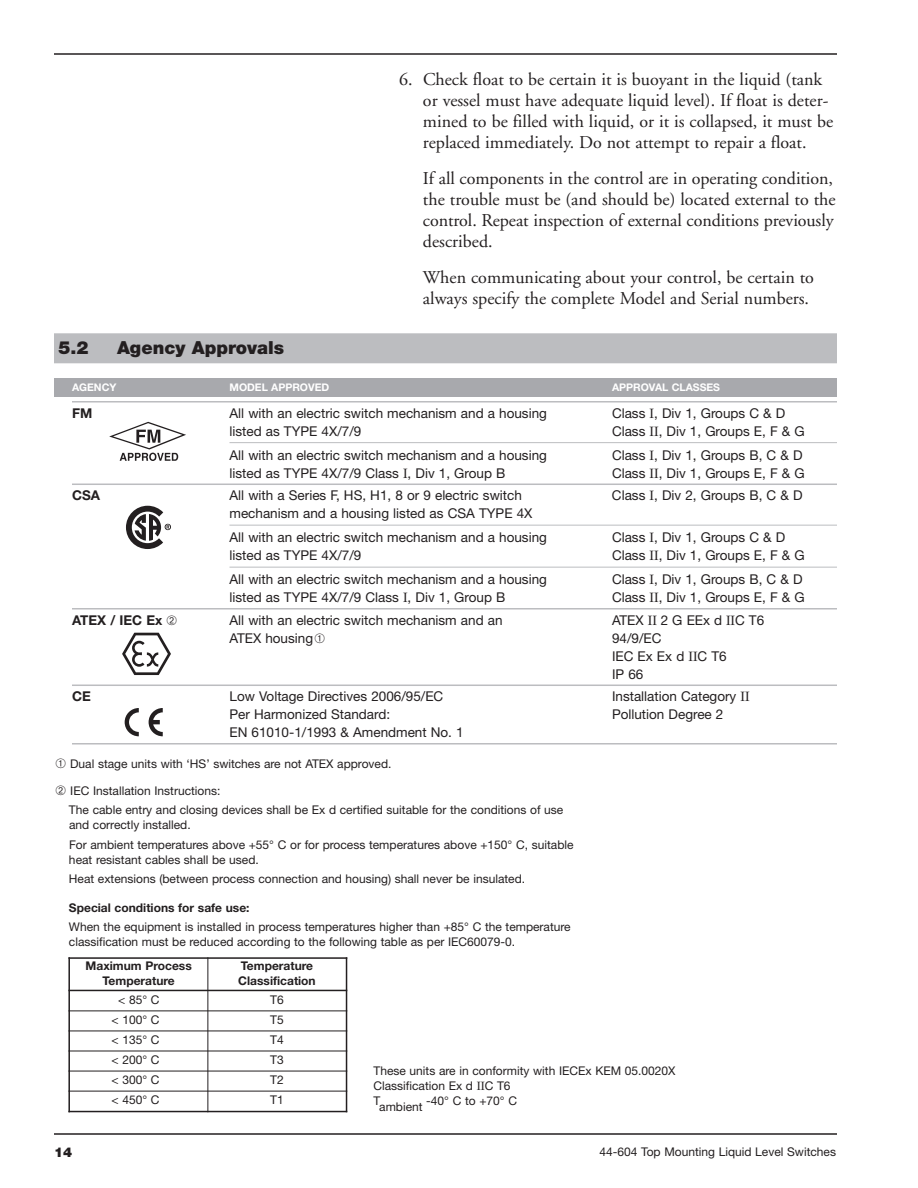
<style>
.page{position:relative;width:918px;height:1188px;background:#fff}
.page>*{position:absolute;margin:0;border:0;box-sizing:border-box;transform-origin:0 0}
.t1{font:18px/21px "Adobe Garamond";color:#231f20}
.t2{font:900 18px "Helvetica Neue";color:#231f20}
.t3{font:13.5px/18px "Helvetica Neue";color:#231f20}
.t4{font:700 13.5px "Helvetica Neue";color:#231f20}
.t5{font:900 13.5px "Helvetica Neue";color:#231f20}
.t6{font:12px/19.5px "Helvetica Neue";color:#231f20}
.t7{font:700 12px/14.4px "Helvetica Neue";color:#231f20;text-align:center}
.t8{font:700 10.5px "Helvetica Neue";color:#fff}
.s1{font-family:"Palatino"}
</style>
<div class="page">
<hr style="left:54px;top:53px;width:783px;height:2px;background:#231f20">
<hr style="left:54px;top:1133px;width:783px;height:2px;background:#231f20">
<div style="left:54px;top:333px;width:783px;height:30px;background:#bcbdc0"></div>
<div style="left:54px;top:378px;width:783px;height:19px;background:#a8a9ad"></div>
<hr style="left:72px;top:401px;width:765px;height:2px;background:#bcbdc0">
<hr style="left:230px;top:442px;width:607px;height:1px;background:#bcbdc0">
<hr style="left:72px;top:484px;width:765px;height:1px;background:#bcbdc0">
<hr style="left:230px;top:525px;width:607px;height:1px;background:#bcbdc0">
<hr style="left:230px;top:567px;width:607px;height:1px;background:#bcbdc0">
<hr style="left:72px;top:608px;width:765px;height:2px;background:#bcbdc0">
<hr style="left:72px;top:685px;width:765px;height:1px;background:#bcbdc0">
<hr style="left:72px;top:743px;width:765px;height:2px;background:#bcbdc0">
<svg style="left:109px;top:422px;width:77px;height:39px"></svg>
<svg style="left:126px;top:506px;width:45px;height:43px"></svg>
<svg style="left:122px;top:633px;width:49px;height:42px"></svg>
<svg style="left:125px;top:708px;width:14px;height:28px"></svg>
<svg style="left:149px;top:708px;width:14px;height:28px"></svg>
<hr style="left:68px;top:957px;width:2px;height:155px;background:#231f20">
<hr style="left:208px;top:957px;width:1px;height:155px;background:#231f20">
<hr style="left:346px;top:957px;width:1px;height:155px;background:#231f20">
<hr style="left:68px;top:957px;width:279px;height:2px;background:#231f20">
<hr style="left:68px;top:990px;width:279px;height:1px;background:#231f20">
<hr style="left:68px;top:1011px;width:279px;height:1px;background:#231f20">
<hr style="left:68px;top:1031px;width:279px;height:1px;background:#231f20">
<hr style="left:68px;top:1051px;width:279px;height:1px;background:#231f20">
<hr style="left:68px;top:1071px;width:279px;height:1px;background:#231f20">
<hr style="left:68px;top:1091px;width:279px;height:1px;background:#231f20">
<hr style="left:68px;top:1111px;width:279px;height:1px;background:#231f20">
<h1 class="t2" style="left:58px;top:341px;width:32px">5.2</h1>
<h1 class="t2" style="left:117px;top:341px;width:169px">Agency Approvals</h1>
<h1 class="t1" style="left:423px;top:70px;width:412px;text-indent:-24px">6. Check float to be certain it is buoyant in the liquid (tank or vessel must have adequate liquid level). If float is deter&shy;mined to be filled with liquid, or it is collapsed, it must be replaced immediately. Do not attempt to repair a float.</h1>
<h1 class="t1" style="left:423px;top:169px;width:414px">If all components in the control are in operating condition, the trouble must be (and should be) located external to the control. Repeat inspection of external conditions previously described.</h1>
<h1 class="t1" style="left:423px;top:268px;width:393px">When communicating about your control, be certain to always specify the complete Model and Serial numbers.</h1>
<p class="t8" style="left:72px;top:383px;width:46px">AGENCY</p>
<p class="t8" style="left:230px;top:383px;width:101px">MODEL APPROVED</p>
<p class="t8" style="left:612px;top:383px;width:110px">APPROVAL CLASSES</p>
<p class="t4" style="left:72px;top:408px;width:22px">FM</p>
<p class="t3" style="left:230px;top:405px;width:319px">All with an electric switch mechanism and a housing</p>
<p class="t3" style="left:612px;top:405px;width:175px">Class <span class="s1">I</span>, Div 1, Groups C &amp; D</p>
<p class="t3" style="left:230px;top:423px;width:133px">listed as TYPE 4X/7/9</p>
<p class="t3" style="left:612px;top:423px;width:194px">Class <span class="s1">II</span>, Div 1, Groups E, F &amp; G</p>
<p class="t3" style="left:230px;top:447px;width:319px">All with an electric switch mechanism and a housing</p>
<p class="t3" style="left:612px;top:447px;width:192px">Class <span class="s1">I</span>, Div 1, Groups B, C &amp; D</p>
<p class="t3" style="left:230px;top:465px;width:277px">listed as TYPE 4X/7/9 Class <span class="s1">I</span>, Div 1, Group B</p>
<p class="t3" style="left:612px;top:465px;width:194px">Class <span class="s1">II</span>, Div 1, Groups E, F &amp; G</p>
<p class="t4" style="left:72px;top:490px;width:30px">CSA</p>
<p class="t3" style="left:230px;top:488px;width:294px">All with a Series F, HS, H1, 8 or 9 electric switch</p>
<p class="t3" style="left:612px;top:488px;width:192px">Class <span class="s1">I</span>, Div 2, Groups B, C &amp; D</p>
<p class="t3" style="left:230px;top:503px;width:319px;line-height:24px">mechanism and a housing listed as CSA TYPE 4X<br>All with an electric switch mechanism and a housing</p>
<p class="t3" style="left:612px;top:530px;width:175px">Class <span class="s1">I</span>, Div 1, Groups C &amp; D</p>
<p class="t3" style="left:230px;top:548px;width:133px">listed as TYPE 4X/7/9</p>
<p class="t3" style="left:612px;top:548px;width:194px">Class <span class="s1">II</span>, Div 1, Groups E, F &amp; G</p>
<p class="t3" style="left:230px;top:572px;width:319px">All with an electric switch mechanism and a housing</p>
<p class="t3" style="left:612px;top:572px;width:192px">Class <span class="s1">I</span>, Div 1, Groups B, C &amp; D</p>
<p class="t3" style="left:230px;top:590px;width:277px">listed as TYPE 4X/7/9 Class <span class="s1">I</span>, Div 1, Group B</p>
<p class="t3" style="left:612px;top:590px;width:194px">Class <span class="s1">II</span>, Div 1, Groups E, F &amp; G</p>
<p class="t4" style="left:72px;top:615px;width:107px">ATEX / IEC Ex ➁</p>
<p class="t3" style="left:230px;top:612px;width:275px">All with an electric switch mechanism and an</p>
<p class="t3" style="left:612px;top:612px;width:154px">ATEX <span class="s1">II</span> 2 G EEx d <span class="s1">II</span>C T6</p>
<p class="t3" style="left:230px;top:630px;width:97px">ATEX housing➀</p>
<p class="t3" style="left:612px;top:630px;width:116px">94/9/EC<br>IEC Ex Ex d <span class="s1">II</span>C T6<br>IP 66</p>
<p class="t4" style="left:72px;top:691px;width:20px">CE</p>
<p class="t3" style="left:230px;top:689px;width:215px">Low Voltage Directives 2006/95/EC</p>
<p class="t3" style="left:612px;top:689px;width:139px">Installation Category <span class="s1">II</span></p>
<p class="t3" style="left:230px;top:707px;width:162px">Per Harmonized Standard:</p>
<p class="t3" style="left:612px;top:707px;width:113px">Pollution Degree 2</p>
<p class="t3" style="left:230px;top:725px;width:236px">EN 61010-1/1993 &amp; Amendment No. 1</p>
<p class="t6" style="left:56px;top:755px;width:338px">➀ Dual stage units with ‘HS’ switches are not ATEX approved.</p>
<p class="t6" style="left:69px;top:782px;width:496px;text-indent:-13px">➁ IEC Installation Instructions:<br>The cable entry and closing devices shall be Ex d certified suitable for the conditions of use</p>
<p class="t6" style="left:69px;top:816px;width:506px">and correctly installed.<br>For ambient temperatures above +55° C or for process temperatures above +150° C, suitable</p>
<p class="t6" style="left:69px;top:851px;width:458px">heat resistant cables shall be used.<br>Heat extensions (between process connection and housing) shall never be insulated.</p>
<p class="t7" style="left:69px;top:901px;width:182px">Special conditions for safe use:</p>
<p class="t6" style="left:69px;top:921px;width:503px;line-height:15px">When the equipment is installed in process temperatures higher than +85° C the temperature classification must be reduced according to the following table as per IEC60079-0.</p>
<p class="t7" style="left:86px;top:960px;width:108px">Maximum Process<br>Temperature</p>
<p class="t7" style="left:238px;top:960px;width:79px;text-align:left">Temperature<br>Classification</p>
<p class="t6" style="left:118px;top:991px;width:43px">&lt; 85° C</p>
<p class="t6" style="left:270px;top:991px;width:15px">T6</p>
<p class="t6" style="left:111px;top:1011px;width:50px">&lt; 100° C</p>
<p class="t6" style="left:270px;top:1011px;width:15px">T5</p>
<p class="t6" style="left:111px;top:1031px;width:50px">&lt; 135° C</p>
<p class="t6" style="left:270px;top:1031px;width:15px">T4</p>
<p class="t6" style="left:111px;top:1051px;width:50px">&lt; 200° C</p>
<p class="t6" style="left:270px;top:1051px;width:15px">T3</p>
<p class="t6" style="left:111px;top:1071px;width:50px">&lt; 300° C</p>
<p class="t6" style="left:270px;top:1071px;width:15px">T2</p>
<p class="t6" style="left:111px;top:1091px;width:50px">&lt; 450° C</p>
<p class="t6" style="left:270px;top:1091px;width:15px">T1</p>
<p class="t6" style="left:373px;top:1065px;width:304px;line-height:15px">These units are in conformity with IECEx KEM 05.0020X<br>Classification Ex d <span class="s1">II</span>C T6<br>T</p>
<p class="t6" style="left:379px;top:1098px;width:45px">ambient</p>
<p class="t6" style="left:426px;top:1092px;width:92px">-40° C to +70° C</p>
<p class="t5" style="left:54px;top:1147px;width:20px">14</p>
<p class="t6" style="left:599px;top:1143px;width:238px">44-604 Top Mounting Liquid Level Switches</p>
</div>
